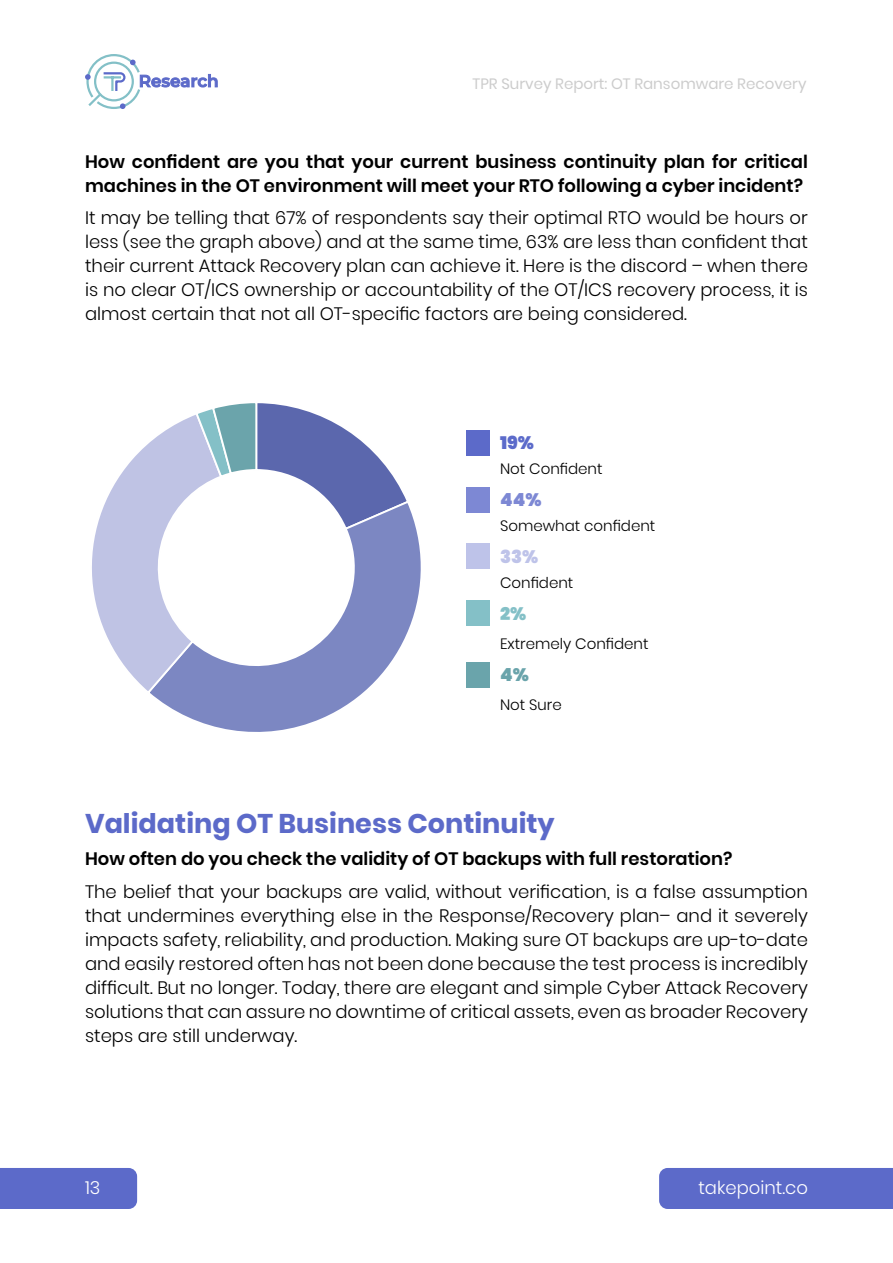
<style>
.page{position:relative;width:893px;height:1263px;background:#fff}
.page>*{position:absolute;margin:0;border:0;box-sizing:border-box;transform-origin:0 0}
.t1{font:700 27px "Poppins";color:#5c6ac9}
.t2{font:300 18px/24px "Poppins";color:#000;text-align:justify}
.t3{font:600 18px/24px "Poppins";color:#000}
.t4{font:300 18px "Poppins";color:#fff}
.t5{font:900 18px "Poppins";color:#7d88d4}
.t6{font:900 18px "Poppins";color:#bec3e9}
.t7{font:900 18px "Poppins";color:#5c6bca}
.t8{font:900 18px "Poppins";color:#84c0c7}
.t9{font:900 18px "Poppins";color:#6aa4ab}
.t10{font:300 15px "Poppins";color:#000}
.t11{font:15px "Poppins";color:#ccc}
</style>
<div class="page">
<div style="left:0;top:1168px;width:137px;height:41px;background:#5c6ac9"></div>
<div style="left:659px;top:1168px;width:234px;height:41px;background:#5c6ac9"></div>
<svg style="left:85px;top:54px;width:132px;height:55px"></svg>
<div style="left:466px;top:601px;width:23px;height:25px;background:#84c0c7"></div>
<div style="left:466px;top:662px;width:23px;height:25px;background:#6aa4ab"></div>
<div style="left:466px;top:430px;width:23px;height:25px;background:#5c6ac9"></div>
<svg style="left:152px;top:510px;width:269px;height:222px"></svg>
<svg style="left:92px;top:403px;width:318px;height:292px"></svg>
<div style="left:466px;top:487px;width:23px;height:25px;background:#7d88d4"></div>
<div style="left:466px;top:544px;width:23px;height:25px;background:#bec3e9"></div>
<p class="t11" style="left:472px;top:75px;width:335px">TPR Survey Report: OT Ransomware Recovery</p>
<p class="t3" style="left:85px;top:150px;width:724px">How confident are you that your current business continuity plan for critical machines in the OT environment will meet your RTO following a cyber incident?</p>
<p class="t2" style="left:85px;top:206px;width:724px">It may be telling that 67% of respondents say their optimal RTO would be hours or less (see the graph above) and at the same time, 63% are less than confident that their current Attack Recovery plan can achieve it. Here is the discord – when there is no clear OT/ICS ownership or accountability of the OT/ICS recovery process, it is almost certain that not all OT-specific factors are being considered.</p>
<p class="t7" style="left:500px;top:432px;width:36px">19%</p>
<p class="t10" style="left:500px;top:460px;width:104px">Not Confident</p>
<p class="t5" style="left:500px;top:489px;width:43px">44%</p>
<p class="t10" style="left:500px;top:517px;width:157px">Somewhat confident</p>
<p class="t6" style="left:500px;top:546px;width:40px">33%</p>
<p class="t10" style="left:500px;top:574px;width:75px">Confident</p>
<p class="t8" style="left:500px;top:603px;width:28px">2%</p>
<p class="t10" style="left:500px;top:635px;width:150px">Extremely Confident</p>
<p class="t9" style="left:500px;top:664px;width:30px">4%</p>
<p class="t10" style="left:500px;top:696px;width:63px">Not Sure</p>
<h1 class="t1" style="left:85px;top:808px;width:471px">Validating OT Business Continuity</h1>
<p class="t3" style="left:85px;top:847px;width:649px">How often do you check the validity of OT backups with full restoration?</p>
<p class="t2" style="left:85px;top:880px;width:724px">The belief that your backups are valid, without verification, is a false assumption that undermines everything else in the Response/Recovery plan– and it severely impacts safety, reliability, and production. Making sure OT backups are up-to-date and easily restored often has not been done because the test process is incredibly difficult. But no longer. Today, there are elegant and simple Cyber Attack Recovery solutions that can assure no downtime of critical assets, even as broader Recovery steps are still underway.</p>
<p class="t4" style="left:85px;top:1177px;width:17px">13</p>
<p class="t4" style="left:698px;top:1177px;width:111px">takepoint.co</p>
</div>
